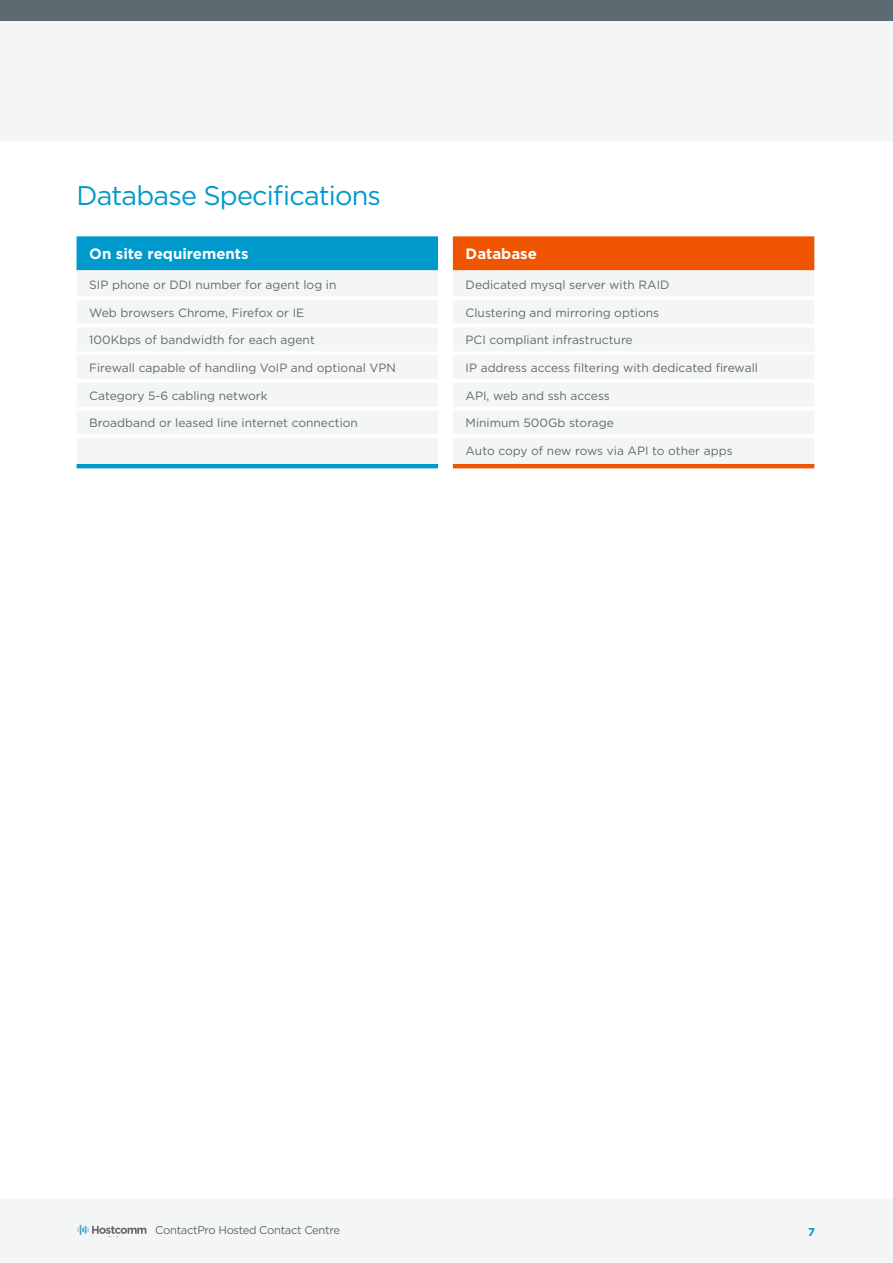
<style>
.page{position:relative;width:893px;height:1263px;background:#fff}
.page>*{position:absolute;margin:0;border:0;box-sizing:border-box;transform-origin:0 0}
.t1{font:27px "Gotham";letter-spacing:-.03em;color:#09c}
.t2{font:700 15px "Gotham";color:#fff}
.t3{font:12px "Gotham";color:#5e6a71}
.t4{font:11.25px "Gotham";letter-spacing:-.03em;color:#5e6a71}
.t5{font:700 11.25px "Gotham";color:#09c}
</style>
<div class="page">
<div style="left:0;top:1199px;width:893px;height:64px;background:#f4f5f5"></div>
<svg style="left:77px;top:1225px;width:69px;height:10px"></svg>
<div style="left:0;top:0;width:893px;height:21px;background:#5e6a71"></div>
<div style="left:77px;top:236px;width:361px;height:232px;background:#09c"></div>
<div style="left:77px;top:270px;width:361px;height:194px;background:#f4f5f5"></div>
<hr style="left:77px;top:296px;width:361px;height:4px;background:#fff">
<hr style="left:77px;top:324px;width:361px;height:4px;background:#fff">
<hr style="left:77px;top:351px;width:361px;height:4px;background:#fff">
<hr style="left:77px;top:379px;width:361px;height:4px;background:#fff">
<hr style="left:77px;top:407px;width:361px;height:3px;background:#fff">
<hr style="left:77px;top:434px;width:361px;height:4px;background:#fff">
<div style="left:453px;top:236px;width:361px;height:232px;background:#ef5400"></div>
<div style="left:453px;top:270px;width:361px;height:194px;background:#f4f5f5"></div>
<hr style="left:453px;top:296px;width:361px;height:4px;background:#fff">
<hr style="left:453px;top:324px;width:361px;height:4px;background:#fff">
<hr style="left:453px;top:351px;width:361px;height:4px;background:#fff">
<hr style="left:453px;top:379px;width:361px;height:4px;background:#fff">
<hr style="left:453px;top:407px;width:361px;height:3px;background:#fff">
<hr style="left:453px;top:434px;width:361px;height:4px;background:#fff">
<div style="left:0;top:21px;width:893px;height:119px;background:#f4f5f5"></div>
<h1 class="t1" style="left:77px;top:178px;width:306px">Database Specifications</h1>
<p class="t2" style="left:89px;top:244px;width:161px">On site requirements</p>
<p class="t3" style="left:89px;top:277px;width:249px">SIP phone or DDI number for agent log in</p>
<p class="t3" style="left:89px;top:305px;width:216px">Web browsers Chrome, Firefox or IE</p>
<p class="t3" style="left:89px;top:332px;width:227px">100Kbps of bandwidth for each agent</p>
<p class="t3" style="left:89px;top:360px;width:308px">Firewall capable of handling VoIP and optional VPN</p>
<p class="t3" style="left:89px;top:388px;width:180px">Category 5-6 cabling network</p>
<p class="t3" style="left:89px;top:415px;width:270px">Broadband or leased line internet connection</p>
<p class="t2" style="left:466px;top:244px;width:73px">Database</p>
<p class="t3" style="left:466px;top:277px;width:206px">Dedicated mysql server with RAID</p>
<p class="t3" style="left:466px;top:305px;width:195px">Clustering and mirroring options</p>
<p class="t3" style="left:466px;top:332px;width:169px">PCI compliant infrastructure</p>
<p class="t3" style="left:466px;top:360px;width:294px">IP address access filtering with dedicated firewall</p>
<p class="t3" style="left:466px;top:388px;width:146px">API, web and ssh access</p>
<p class="t3" style="left:466px;top:415px;width:150px">Minimum 500Gb storage</p>
<p class="t3" style="left:466px;top:443px;width:268px">Auto copy of new rows via API to other apps</p>
<p class="t4" style="left:155px;top:1222px;width:186px">ContactPro Hosted Contact Centre</p>
<p class="t5" style="left:808px;top:1224px;width:8px">7</p>
</div>
